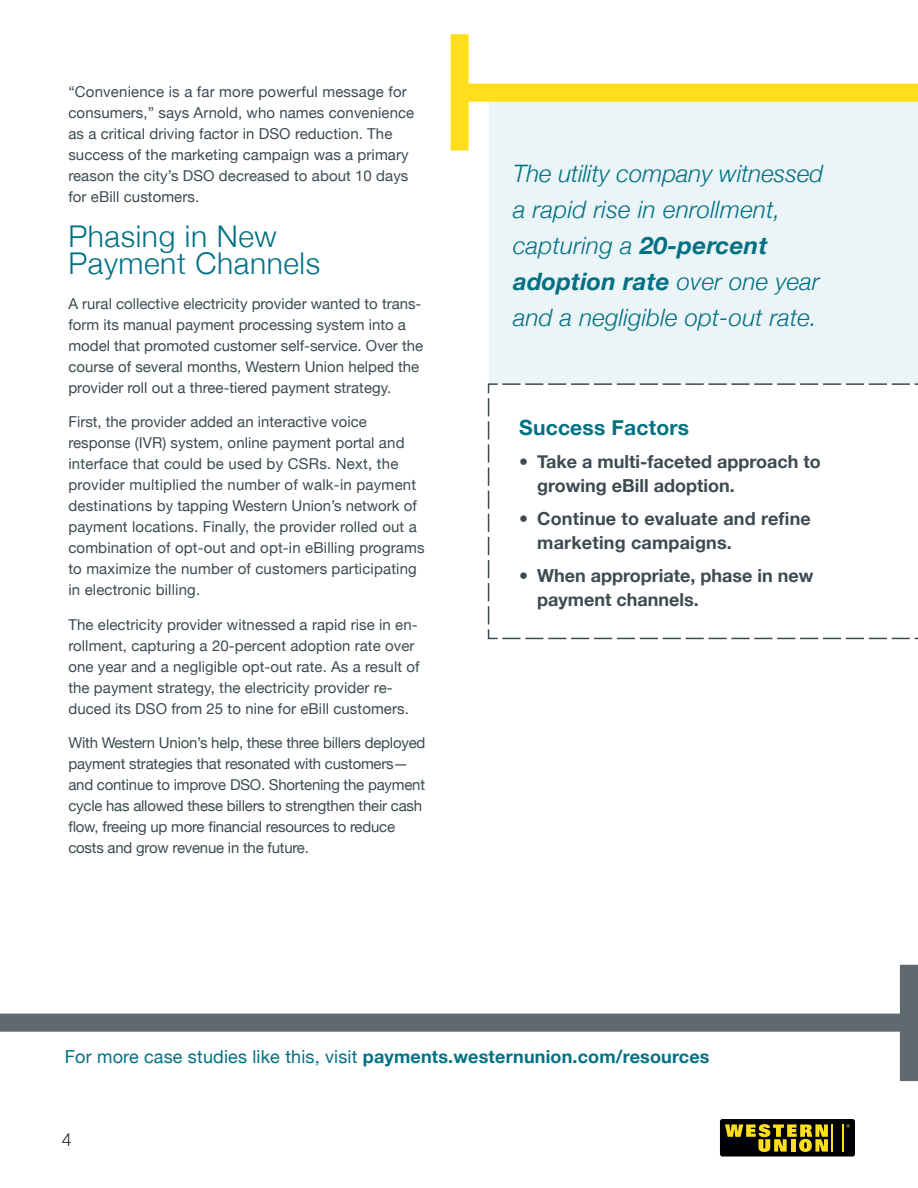
<style>
.page{position:relative;width:918px;height:1188px;background:#fff}
.page>*{position:absolute;margin:0;border:0;box-sizing:border-box;transform-origin:0 0}
.Subhead_2{font:300 30px/27px "Helvetica Neue";letter-spacing:.02em;color:#007184}
.Call-out_Copy{font:italic 300 24px/36px "Helvetica Neue";letter-spacing:.01em;color:#007184}
.Sidebar_Headline{font:700 21px "Helvetica Neue";letter-spacing:.01em;color:#007184}
.Success_factors{font:700 18px/24px "Helvetica Neue";color:#3d4b51}
.t1{font:700 18px "Helvetica Neue";letter-spacing:.01em;color:#007184}
.t2{font:300 18px "Helvetica Neue";color:#231f20}
.Subhead_2-2{font:15px/21px "Helvetica Neue";letter-spacing:.005em;color:#3d4b51}
.Subhead_2-3{font:15px/21px "Helvetica Neue";letter-spacing:-.015em;color:#3d4b51}
.s1{font-weight:700}
.s2{font-weight:400}
</style>
<div class="page">
<div style="left:490px;top:90px;width:428px;height:293px;background:#ebf4f6"></div>
<svg style="left:487px;top:383px;width:431px;height:257px"></svg>
<svg style="left:451px;top:34px;width:467px;height:116px"></svg>
<svg style="left:0;top:965px;width:918px;height:116px"></svg>
<div style="left:720px;top:1119px;width:135px;height:38px;background:#000104;border-radius:2px"></div>
<hr style="left:831px;top:1124px;width:2px;height:28px;background:#ffdf1b">
<hr style="left:842px;top:1124px;width:2px;height:28px;background:#ffdf1b">
<svg style="left:725px;top:1124px;width:103px;height:28px"></svg>
<p class="Subhead_2-2" style="left:68px;top:81px;width:347px">“Convenience is a far more powerful message for consumers,” says Arnold, who names convenience as a critical driving factor in DSO reduction. The success of the marketing campaign was a primary reason the city’s DSO decreased to about 10 days for eBill customers.</p>
<p class="Subhead_2" style="left:68px;top:222px;width:253px">Phasing in New<br>Payment Channels</p>
<p class="Subhead_2-2" style="left:68px;top:293px;width:356px">A rural collective electricity provider wanted to trans&shy;form its manual payment processing system into a model that promoted customer self-service. Over the course of several months, Western Union helped the provider roll out a three-tiered payment strategy.</p>
<p class="Subhead_2-2" style="left:68px;top:411px;width:358px">First, the provider added an interactive voice response (IVR) system, online payment portal and interface that could be used by CSRs. Next, the provider multiplied the number of walk-in payment destinations by tapping Western Union’s network of payment locations. Finally, the provider rolled out a combination of opt-out and opt-in eBilling programs to maximize the number of customers participating in electronic billing.</p>
<p class="Subhead_2-2" style="left:68px;top:614px;width:353px">The electricity provider witnessed a rapid rise in en&shy;rollment, capturing a 20-percent adoption rate over one year and a negligible opt-out rate. As a result of the payment strategy, the electricity provider re&shy;duced its DSO from 25 to nine for eBill customers.</p>
<p class="Subhead_2-3" style="left:68px;top:732px;width:359px">With Western Union’s help, these three billers deployed payment strategies that resonated with customers— and continue to improve DSO. Shortening the payment cycle has allowed these billers to strengthen their cash flow, freeing up more financial resources to reduce costs and grow revenue in the future.</p>
<p class="Call-out_Copy" style="left:513px;top:155px;width:312px">The utility company witnessed a rapid rise in enrollment, capturing a <span class="s1">20-percent adoption rate</span> over one year and a negligible opt-out rate.</p>
<p class="Sidebar_Headline" style="left:519px;top:415px;width:171px">Success Factors</p>
<p class="Success_factors" style="left:537px;top:449px;width:285px;text-indent:-18px">• Take a multi-faceted approach to growing eBill adoption.</p>
<p class="Success_factors" style="left:537px;top:506px;width:275px;text-indent:-18px">• Continue to evaluate and refine marketing campaigns.</p>
<p class="Success_factors" style="left:537px;top:563px;width:278px;text-indent:-18px">• When appropriate, phase in new payment channels.</p>
<p class="t1" style="left:65px;top:1046px;width:646px"><span class="s2">For more case studies like this, visit</span> payments.westernunion.com/resources</p>
<p class="t2" style="left:62px;top:1129px;width:12px">4</p>
</div>
